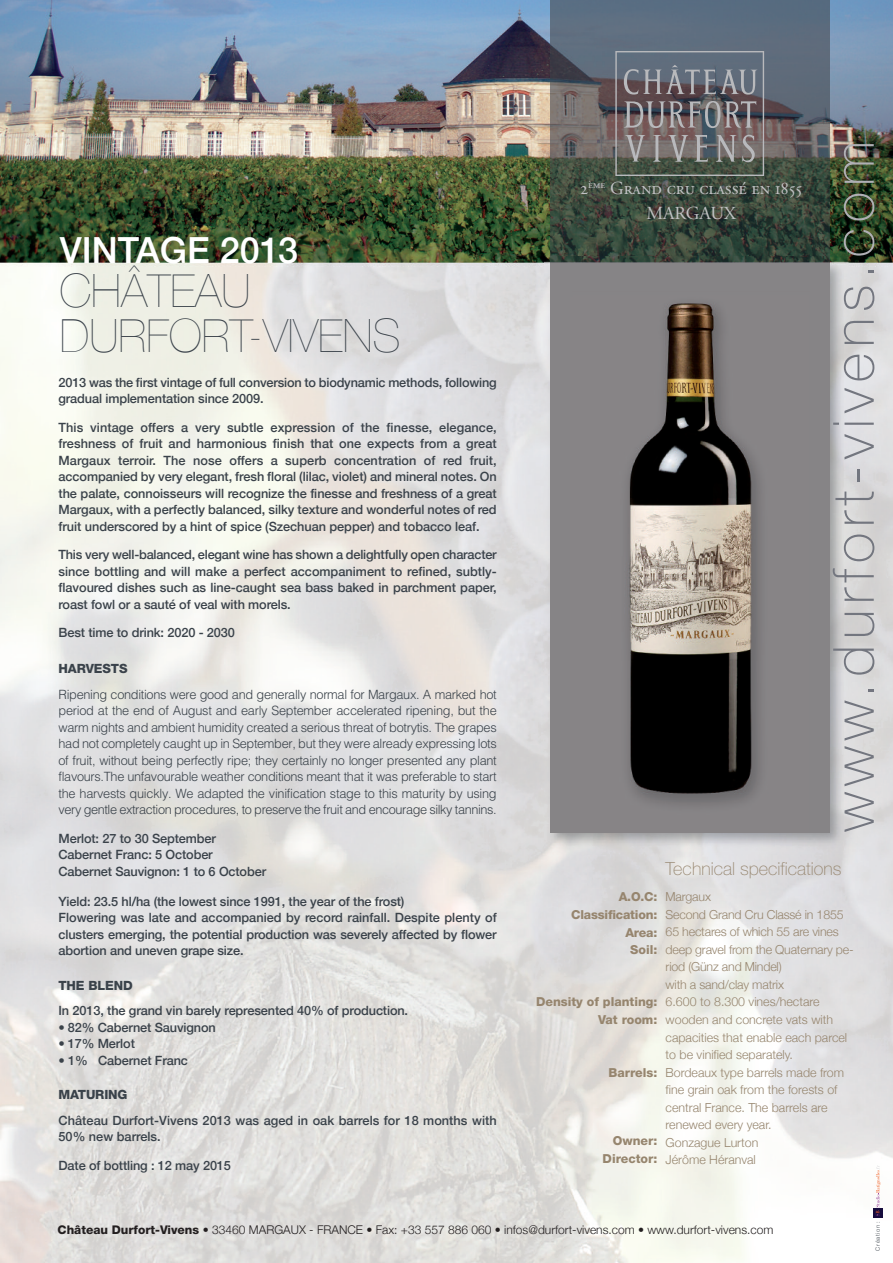
<style>
.page{position:relative;width:893px;height:1263px;background:#fff}
.page>*{position:absolute;margin:0;border:0;box-sizing:border-box;transform-origin:0 0}
.t1{font:100 56.85px "Helvetica Neue";letter-spacing:.1em;color:#73767f}
.t2{font:200 45.9px/44.5px "Helvetica Neue";color:#3a424a}
.t3{font:500 36px "Helvetica Neue";color:#fff}
.t4{font:18.3px/24.9px "Adobe Garamond Regular SC";color:#c1c2c4;text-align:center}
.t5{font:100 18px "Helvetica Neue";color:#96856e}
.t6{font:500 12.75px/16.5px "Helvetica Neue";letter-spacing:-.01em;color:#3a424a}
.t7{font:300 12.75px/16.5px "Helvetica";letter-spacing:-.03em;color:#3a424a;text-align:justify}
.t8{font:800 12.75px "Helvetica Neue";letter-spacing:-.01em;color:#3a424a}
.t9{font:300 12.45px/17.5px "Helvetica Neue";color:#96856e}
.t10{font:800 12.45px/17.7px "Helvetica Neue";color:#96856e;text-align:right}
.t11{font:300 12px "Helvetica Neue";color:#231f20}
.t12{font:300 5.85px "Helvetica Neue";letter-spacing:.1em;color:#3a424a}
.s1{color:#afafb4}
.s2{font-weight:800}
</style>
<div class="page">
<img style="left:0;top:0;width:893px;height:1263px">
<svg style="left:873px;top:1165px;width:9px;height:53px"></svg>
<img style="left:551px;top:0;width:278px;height:257px">
<svg style="left:615px;top:51px;width:149px;height:125px;background:#6e6d70"></svg>
<img style="left:544px;top:257px;width:304px;height:595px">
<img style="left:551px;top:264px;width:278px;height:568px">
<h3 class="t3" style="left:60px;top:228px;width:240px">VINTAGE 2013</h3>
<h2 class="t2" style="left:60px;top:269px;width:342px">CHÂTEAU<br>DURFORT-VIVENS</h2>
<p class="t6" style="left:59px;top:374px;width:440px">2013 was the first vintage of full conversion to biodynamic methods, following gradual implementation since 2009.</p>
<p class="t6" style="left:59px;top:419px;width:440px;text-align:justify">This vintage offers a very subtle expression of the finesse, elegance, freshness of fruit and harmonious finish that one expects from a great Margaux terroir. The nose offers a superb concentration of red fruit, accompanied by very elegant, fresh floral (lilac, violet) and mineral notes. On the palate, connoisseurs will recognize the finesse and freshness of a great Margaux, with a perfectly balanced, silky texture and wonderful notes of red fruit underscored by a hint of spice (Szechuan pepper) and tobacco leaf.</p>
<p class="t6" style="left:59px;top:546px;width:440px;text-align:justify">This very well-balanced, elegant wine has shown a delightfully open character since bottling and will make a perfect accompaniment to refined, subtly&shy;flavoured dishes such as line-caught sea bass baked in parchment paper, roast fowl or a sauté of veal with morels.</p>
<p class="t6" style="left:59px;top:624px;width:178px">Best time to drink: 2020 - 2030</p>
<p class="t8" style="left:59px;top:664px;width:71px">HARVESTS</p>
<p class="t7" style="left:59px;top:685px;width:440px">Ripening conditions were good and generally normal for Margaux. A marked hot period at the end of August and early September accelerated ripening, but the warm nights and ambient humidity created a serious threat of botrytis. The grapes had not completely caught up in September, but they were already expressing lots of fruit, without being perfectly ripe; they certainly no longer presented any plant flavours.The unfavourable weather conditions meant that it was preferable to start the harvests quickly. We adapted the vinification stage to this maturity by using very gentle extraction procedures, to preserve the fruit and encourage silky tannins.</p>
<p class="t6" style="left:59px;top:830px;width:209px">Merlot: 27 to 30 September<br>Cabernet Franc: 5 October<br>Cabernet Sauvignon: 1 to 6 October</p>
<p class="t6" style="left:59px;top:893px;width:440px">Yield: 23.5 hl/ha (the lowest since 1991, the year of the frost)<br>Flowering was late and accompanied by record rainfall. Despite plenty of clusters emerging, the potential production was severely affected by flower abortion and uneven grape size.</p>
<p class="t8" style="left:59px;top:981px;width:76px">THE BLEND</p>
<p class="t6" style="left:59px;top:1002px;width:351px">In 2013, the grand vin barely represented 40% of production.</p>
<p class="t6" style="left:59px;top:1019px;width:159px">• 82% Cabernet Sauvignon</p>
<p class="t6" style="left:59px;top:1035px;width:78px">• 17% Merlot</p>
<p class="t6" style="left:59px;top:1052px;width:131px">• 1% Cabernet Franc</p>
<p class="t8" style="left:59px;top:1090px;width:71px">MATURING</p>
<p class="t6" style="left:59px;top:1112px;width:440px">Château Durfort-Vivens 2013 was aged in oak barrels for 18 months with<br>50% new barrels.</p>
<p class="t6" style="left:59px;top:1157px;width:174px">Date of bottling : 12 may 2015</p>
<h3 class="t4" style="left:580px;top:177px;width:224px">2<sup>ème</sup> Grand cru classé en 1855<br>MARGAUX</h3>
<h1 class="t1" style="left:833px;top:832px;width:692px;rotate:-90deg">www.durfort-vivens.<span class="s1">com</span></h1>
<p class="t10" style="left:571px;top:889px;width:88px">A.O.C:<br>Classification:<br>Area:<br>Soil:</p>
<p class="t10" style="left:536px;top:993px;width:123px">Density of planting:<br>Vat room:</p>
<p class="t10" style="left:609px;top:1065px;width:50px">Barrels:</p>
<p class="t10" style="left:603px;top:1133px;width:56px">Owner:<br>Director:</p>
<h3 class="t5" style="left:666px;top:862px;width:177px">Technical specifications</h3>
<p class="t9" style="left:666px;top:887px;width:190px">Margaux<br>Second Grand Cru Classé in 1855<br>65 hectares of which 55 are vines deep gravel from the Quaternary pe&shy;riod (Günz and Mindel)<br>with a sand/clay matrix<br>6.600 to 8.300 vines/hectare wooden and concrete vats with capacities that enable each parcel to be vinified separately.<br>Bordeaux type barrels made from fine grain oak from the forests of central France. The barrels are renewed every year.<br>Gonzague Lurton<br>Jérôme Héranval</p>
<p class="t11" style="left:58px;top:1222px;width:717px"><span class="s2">Château Durfort-Vivens</span> • 33460 MARGAUX - FRANCE • Fax: +33 557 886 060 • infos@durfort-vivens.com • www.durfort-vivens.com</p>
<p class="t12" style="left:874px;top:1250px;width:31px;rotate:-90deg">Création :</p>
</div>
